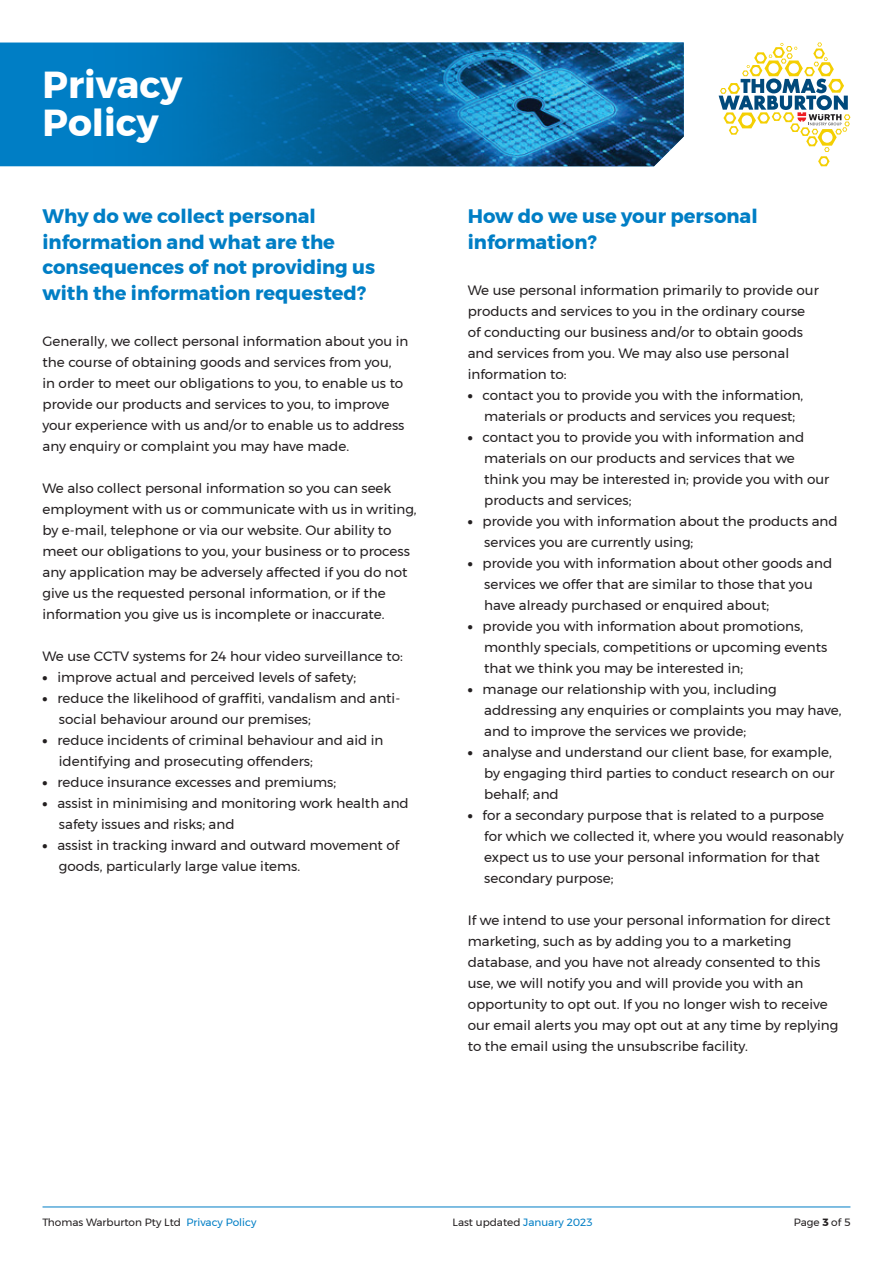
<style>
.page{position:relative;width:893px;height:1263px;background:#fff}
.page>*{position:absolute;margin:0;border:0;box-sizing:border-box;transform-origin:0 0}
.t1{font:700 37.5px/37.5px "Montserrat";color:#fff}
.t2{font:700 19.5px/25.5px "Montserrat";color:#007ec5}
.t3{font:13.5px/21px "Montserrat";color:#231f20}
.t4{font:10.5px "Montserrat";color:#231f20}
.s1{font-weight:900}
.s2{color:#007ec5}
.s3{font-weight:700}
</style>
<div class="page">
<svg style="left:719px;top:43px;width:131px;height:123px"></svg>
<hr style="left:43px;top:1206px;width:807px;height:1px;background:#007ec5">
<div style="left:0;top:43px;width:65px;height:123px;background:#007ec5"></div>
<img style="left:65px;top:43px;width:619px;height:123px">
<h1 class="t1" style="left:43px;top:66px;width:141px">Privacy<br>Policy</h1>
<h2 class="t2" style="left:43px;top:203px;width:334px">Why do we collect personal information and what are the consequences of not providing us with the information requested?</h2>
<p class="t3" style="left:43px;top:331px;width:367px">Generally, we collect personal information about you in the course of obtaining goods and services from you,<br>in order to meet our obligations to you, to enable us to provide our products and services to you, to improve your experience with us and/or to enable us to address any enquiry or complaint you may have made.</p>
<p class="t3" style="left:43px;top:478px;width:376px">We also collect personal information so you can seek employment with us or communicate with us in writing, by e-mail, telephone or via our website. Our ability to meet our obligations to you, your business or to process any application may be adversely affected if you do not give us the requested personal information, or if the information you give us is incomplete or inaccurate.</p>
<p class="t3" style="left:43px;top:646px;width:362px">We use CCTV systems for 24 hour video surveillance to:</p>
<p class="t3" style="left:43px;top:667px;width:315px"><span class="s1">•</span> improve actual and perceived levels of safety;</p>
<p class="t3" style="left:59px;top:688px;width:343px;text-indent:-16px"><span class="s1">•</span> reduce the likelihood of graffiti, vandalism and anti&shy;social behaviour around our premises;</p>
<p class="t3" style="left:59px;top:730px;width:326px;text-indent:-16px"><span class="s1">•</span> reduce incidents of criminal behaviour and aid in identifying and prosecuting offenders;</p>
<p class="t3" style="left:43px;top:772px;width:295px"><span class="s1">•</span> reduce insurance excesses and premiums;</p>
<p class="t3" style="left:59px;top:793px;width:351px;text-indent:-16px"><span class="s1">•</span> assist in minimising and monitoring work health and safety issues and risks; and</p>
<p class="t3" style="left:59px;top:835px;width:342px;text-indent:-16px"><span class="s1">•</span> assist in tracking inward and outward movement of goods, particularly large value items.</p>
<h2 class="t2" style="left:468px;top:203px;width:291px">How do we use your personal information?</h2>
<p class="t3" style="left:468px;top:280px;width:353px">We use personal information primarily to provide our products and services to you in the ordinary course of conducting our business and/or to obtain goods and services from you. We may also use personal information to:</p>
<p class="t3" style="left:484px;top:385px;width:321px;text-indent:-16px"><span class="s1">•</span> contact you to provide you with the information, materials or products and services you request;</p>
<p class="t3" style="left:484px;top:427px;width:347px;text-indent:-16px"><span class="s1">•</span> contact you to provide you with information and materials on our products and services that we think you may be interested in; provide you with our products and services;</p>
<p class="t3" style="left:484px;top:511px;width:355px;text-indent:-16px"><span class="s1">•</span> provide you with information about the products and services you are currently using;</p>
<p class="t3" style="left:484px;top:553px;width:349px;text-indent:-16px"><span class="s1">•</span> provide you with information about other goods and services we offer that are similar to those that you have already purchased or enquired about;</p>
<p class="t3" style="left:484px;top:616px;width:345px;text-indent:-16px"><span class="s1">•</span> provide you with information about promotions, monthly specials, competitions or upcoming events that we think you may be interested in;</p>
<p class="t3" style="left:484px;top:679px;width:359px;text-indent:-16px"><span class="s1">•</span> manage our relationship with you, including addressing any enquiries or complaints you may have, and to improve the services we provide;</p>
<p class="t3" style="left:484px;top:742px;width:352px;text-indent:-16px"><span class="s1">•</span> analyse and understand our client base, for example, by engaging third parties to conduct research on our behalf; and</p>
<p class="t3" style="left:484px;top:805px;width:361px;text-indent:-16px"><span class="s1">•</span> for a secondary purpose that is related to a purpose for which we collected it, where you would reasonably expect us to use your personal information for that secondary purpose;</p>
<p class="t3" style="left:468px;top:910px;width:372px">If we intend to use your personal information for direct marketing, such as by adding you to a marketing database, and you have not already consented to this use, we will notify you and will provide you with an opportunity to opt out. If you no longer wish to receive our email alerts you may opt out at any time by replying to the email using the unsubscribe facility.</p>
<p class="t4" style="left:43px;top:1214px;width:215px">Thomas Warburton Pty Ltd <span class="s2">Privacy Policy</span></p>
<p class="t4" style="left:794px;top:1214px;width:58px">Page <span class="s3">3</span> of 5</p>
<p class="t4" style="left:453px;top:1214px;width:141px">Last updated <span class="s2">January 2023</span></p>
</div>
